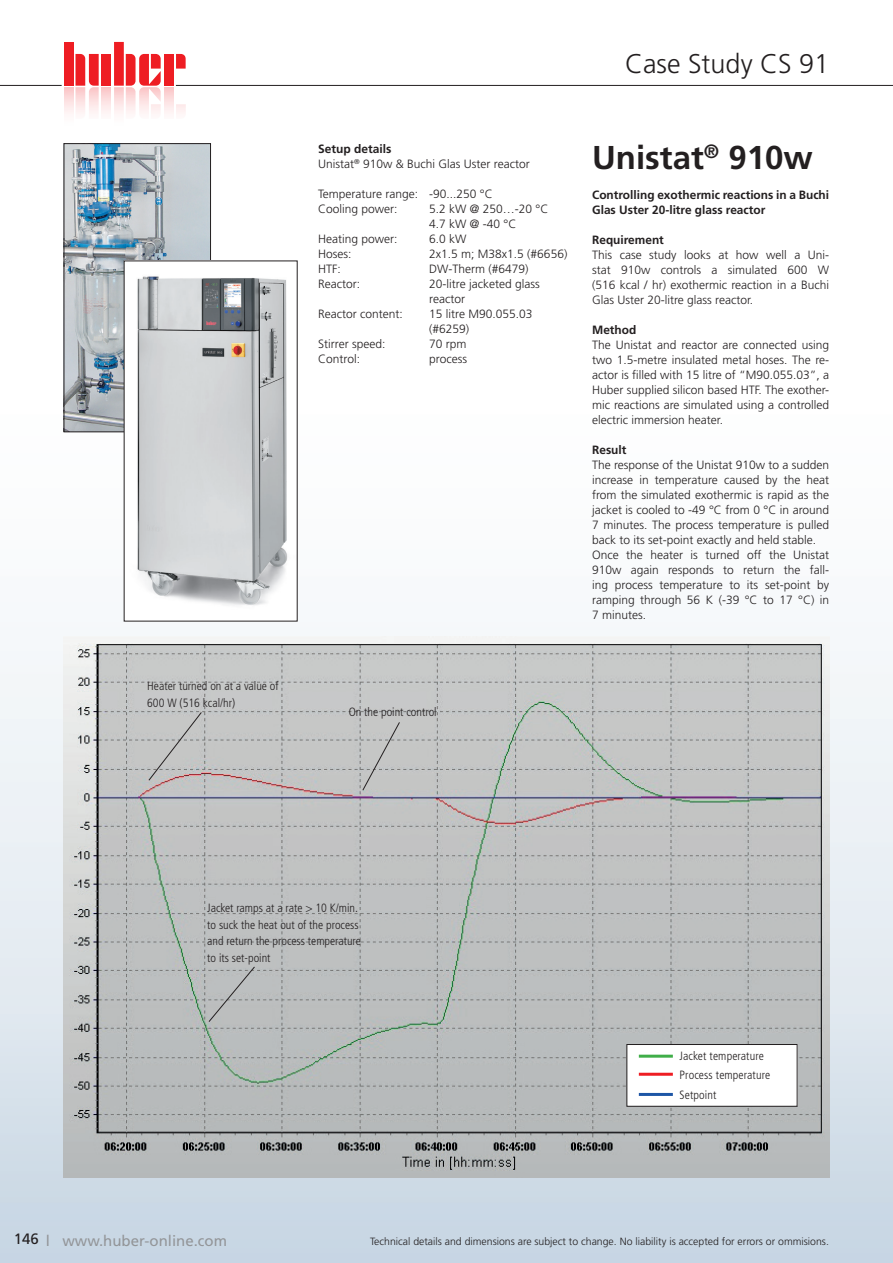
<style>
.page{position:relative;width:893px;height:1263px;background:#fff}
.page>*{position:absolute;margin:0;border:0;box-sizing:border-box;transform-origin:0 0}
.t1{font:700 33px "Frutiger LT Std";color:#231f20}
.t2{font:300 27px "Frutiger LT Std";color:#231f20}
.t3{font:15px "Frutiger LT Std";color:#939598}
.t4{font:300 12px/15px "Frutiger LT Std";color:#231f20}
.t5{font:300 condensed 12px/16.5px "Frutiger LT Std";color:#231f20}
.t6{font:700 12px/15px "Frutiger LT Std";color:#231f20}
.t7{font:300 10.5px "Frutiger LT Std";color:#231f20}
.s1{font-weight:700}
.s2{color:#231f20}
</style>
<div class="page">
<img style="left:0;top:264px;width:893px;height:999px">
<hr style="left:0;top:85px;width:893px;height:1px;background:#231f20">
<svg style="left:62px;top:42px;width:124px;height:71px"></svg>
<img style="left:64px;top:637px;width:765px;height:541px">
<svg style="left:148px;top:711px;width:54px;height:70px;background:#bfbebe"></svg>
<svg style="left:362px;top:721px;width:38px;height:70px;background:#bebfbf"></svg>
<svg style="left:208px;top:966px;width:48px;height:57px;background:#b6b8b9"></svg>
<div style="left:627px;top:1044px;width:170px;height:62px;background:#fff"></div>
<div style="left:626px;top:1044px;width:171px;height:63px;border:1px solid #231f20"></div>
<hr style="left:639px;top:1055px;width:34px;height:3px;background:#40ae49">
<hr style="left:639px;top:1073px;width:34px;height:3px;background:#ee1d23">
<hr style="left:639px;top:1093px;width:34px;height:3px;background:#1e56a6">
<img style="left:66px;top:145px;width:143px;height:285px">
<div style="left:64px;top:143px;width:147px;height:289px;border:1px solid #231f20"></div>
<img style="left:126px;top:263px;width:169px;height:356px">
<p class="t5" style="left:147px;top:678px;width:133px">Heater turned on at a value of<br>600 W (516 kcal/hr)</p>
<h2 class="t2" style="left:625px;top:49px;width:206px">Case Study CS 91</h2>
<p class="t4" style="left:318px;top:142px;width:213px"><span class="s1">Setup details<br></span>Unistat<sup>®</sup> 910w &amp; Buchi Glas Uster reactor</p>
<p class="t4" style="left:318px;top:187px;width:176px">Temperature range: -90...250 °C<br>Cooling power:</p>
<p class="t4" style="left:429px;top:202px;width:121px">5.2 kW @ 250…-20 °C<br>4.7 kW @ -40 °C</p>
<p class="t4" style="left:318px;top:232px;width:81px">Heating power:</p>
<p class="t4" style="left:429px;top:232px;width:39px">6.0 kW</p>
<p class="t4" style="left:318px;top:247px;width:35px">Hoses:</p>
<p class="t4" style="left:429px;top:247px;width:140px">2x1.5 m; M38x1.5 (#6656)</p>
<p class="t4" style="left:318px;top:262px;width:24px">HTF:</p>
<p class="t4" style="left:429px;top:262px;width:101px">DW-Therm (#6479)</p>
<p class="t4" style="left:318px;top:277px;width:43px">Reactor:</p>
<p class="t4" style="left:429px;top:277px;width:112px">20-litre jacketed glass reactor</p>
<p class="t4" style="left:318px;top:307px;width:86px">Reactor content:</p>
<p class="t4" style="left:429px;top:307px;width:105px">15 litre M90.055.03 (#6259)</p>
<p class="t4" style="left:318px;top:337px;width:69px">Stirrer speed:</p>
<p class="t4" style="left:429px;top:337px;width:39px">70 rpm</p>
<p class="t4" style="left:318px;top:352px;width:43px">Control:</p>
<p class="t4" style="left:429px;top:352px;width:39px">process</p>
<h1 class="t1" style="left:592px;top:138px;width:222px">Unistat<sup>®</sup> 910w</h1>
<p class="t6" style="left:592px;top:187px;width:239px">Controlling exothermic reactions in a Buchi<br>Glas Uster 20-litre glass reactor</p>
<p class="t6" style="left:592px;top:232px;width:73px">Requirement</p>
<p class="t4" style="left:592px;top:247px;width:239px;text-align:justify">This case study looks at how well a Uni&shy;stat 910w controls a simulated 600 W (516 kcal / hr) exothermic reaction in a Buchi Glas Uster 20-litre glass reactor.</p>
<p class="t6" style="left:592px;top:322px;width:46px">Method</p>
<p class="t4" style="left:592px;top:337px;width:239px;text-align:justify">The Unistat and reactor are connected using two 1.5-metre insulated metal hoses. The re&shy;actor is filled with 15 litre of “M90.055.03”, a Huber supplied silicon based HTF. The exother&shy;mic reactions are simulated using a controlled electric immersion heater.</p>
<p class="t6" style="left:592px;top:442px;width:36px">Result</p>
<p class="t4" style="left:592px;top:457px;width:239px">The response of the Unistat 910w to a sudden increase in temperature caused by the heat from the simulated exothermic is rapid as the jacket is cooled to -49 °C from 0 °C in around 7 minutes. The process temperature is pulled back to its set-point exactly and held stable.<br>Once the heater is turned off the Unistat 910w again responds to return the fall&shy;ing process temperature to its set-point by ramping through 56 K (-39 °C to 17 °C) in 7 minutes.</p>
<p class="t5" style="left:349px;top:704px;width:90px">On the point control</p>
<p class="t5" style="left:207px;top:900px;width:155px">Jacket ramps at a rate &gt; 10 K/min. to suck the heat out of the process and return the process temperature to its set-point</p>
<p class="t5" style="left:680px;top:1046px;width:92px;line-height:19.5px">Jacket temperature<br>Process temperature<br>Setpoint</p>
<p class="t3" style="left:14px;top:1231px;width:215px"><span class="s2">146</span> l www.huber-online.com</p>
<p class="t7" style="left:370px;top:1236px;width:460px">Technical details and dimensions are subject to change. No liability is accepted for errors or ommisions.</p>
</div>
